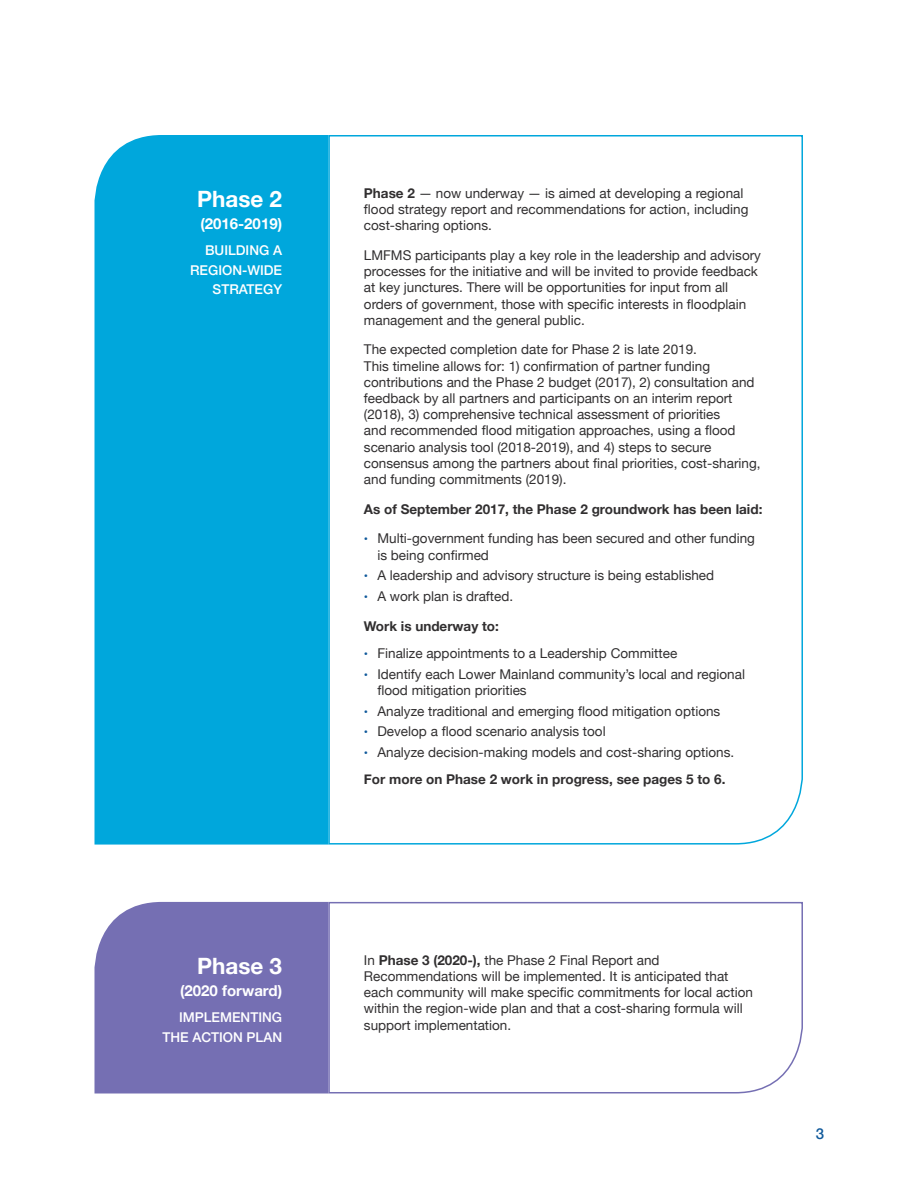
<style>
.page{position:relative;width:918px;height:1188px;background:#fff}
.page>*{position:absolute;margin:0;border:0;box-sizing:border-box;transform-origin:0 0}
.headers2{font:700 22.5px "Helvetica Neue";color:#fff}
.headers2-2{font:700 15px "Helvetica Neue";color:#fff}
.body{font:500 15px "Helvetica Neue";color:#0f599b}
.body-2{font:13.5px/16.2px "Helvetica Neue";color:#312f30}
.body-3{font:700 13.5px "Helvetica Neue";color:#312f30}
.Figures{font:500 13.5px/19.5px "Helvetica Neue";color:#fff;text-align:right}
.bullets{font:700 13.5px "Helvetica Neue";color:#312f30}
.s1{font-weight:700}
.s2{font-size:12px;color:#0f599b}
</style>
<div class="page">
<div style="left:94px;top:135px;width:234px;height:710px;background:#00a7dc"></div>
<div style="left:95px;top:902px;width:233px;height:192px;background:#756fb3"></div>
<svg style="left:328px;top:135px;width:475px;height:710px"></svg>
<svg style="left:328px;top:901px;width:475px;height:193px"></svg>
<p class="headers2" style="left:197px;top:181px;width:87px">Phase 2</p>
<p class="headers2-2" style="left:200px;top:212px;width:83px">(2016-2019)</p>
<p class="Figures" style="left:190px;top:240px;width:94px">BUILDING A<br>REGION-WIDE<br>STRATEGY</p>
<p class="headers2" style="left:197px;top:948px;width:87px">Phase 3</p>
<p class="headers2-2" style="left:180px;top:979px;width:103px">(2020 forward)</p>
<p class="Figures" style="left:162px;top:1006px;width:121px">IMPLEMENTING<br>THE ACTION PLAN</p>
<p class="body-2" style="left:364px;top:186px;width:386px"><span class="s1">Phase 2</span> — now underway — is aimed at developing a regional flood strategy report and recommendations for action, including cost-sharing options.</p>
<p class="body-2" style="left:364px;top:248px;width:399px">LMFMS participants play a key role in the leadership and advisory processes for the initiative and will be invited to provide feedback at key junctures. There will be opportunities for input from all orders of government, those with specific interests in floodplain management and the general public.</p>
<p class="body-2" style="left:364px;top:342px;width:398px">The expected completion date for Phase 2 is late 2019.<br>This timeline allows for: 1) confirmation of partner funding contributions and the Phase 2 budget (2017), 2) consultation and feedback by all partners and participants on an interim report (2018), 3) comprehensive technical assessment of priorities<br>and recommended flood mitigation approaches, using a flood scenario analysis tool (2018-2019), and 4) steps to secure consensus among the partners about final priorities, cost-sharing, and funding commitments (2019).</p>
<p class="body-3" style="left:364px;top:498px;width:400px">As of September 2017, the Phase 2 groundwork has been laid:</p>
<p class="body-2" style="left:377px;top:531px;width:379px;text-indent:-14px"><span class="s2">•</span> Multi-government funding has been secured and other funding is being confirmed</p>
<p class="body-2" style="left:364px;top:568px;width:352px"><span class="s2">•</span> A leadership and advisory structure is being established</p>
<p class="body-2" style="left:364px;top:589px;width:151px"><span class="s2">•</span> A work plan is drafted.</p>
<p class="bullets" style="left:364px;top:616px;width:136px">Work is underway to:</p>
<p class="body-2" style="left:364px;top:646px;width:315px"><span class="s2">•</span> Finalize appointments to a Leadership Committee</p>
<p class="body-2" style="left:377px;top:666px;width:369px;text-indent:-14px"><span class="s2">•</span> Identify each Lower Mainland community’s local and regional flood mitigation priorities</p>
<p class="body-2" style="left:364px;top:703px;width:358px"><span class="s2">•</span> Analyze traditional and emerging flood mitigation options</p>
<p class="body-2" style="left:364px;top:724px;width:243px"><span class="s2">•</span> Develop a flood scenario analysis tool</p>
<p class="body-2" style="left:364px;top:745px;width:372px"><span class="s2">•</span> Analyze decision-making models and cost-sharing options.</p>
<p class="body-3" style="left:364px;top:769px;width:363px">For more on Phase 2 work in progress, see pages 5 to 6.</p>
<p class="body-2" style="left:364px;top:953px;width:391px">In <span class="s1">Phase 3 (2020-),</span> the Phase 2 Final Report and Recommendations will be implemented. It is anticipated that each community will make specific commitments for local action within the region-wide plan and that a cost-sharing formula will support implementation.</p>
<p class="body" style="left:816px;top:1122px;width:10px">3</p>
</div>
